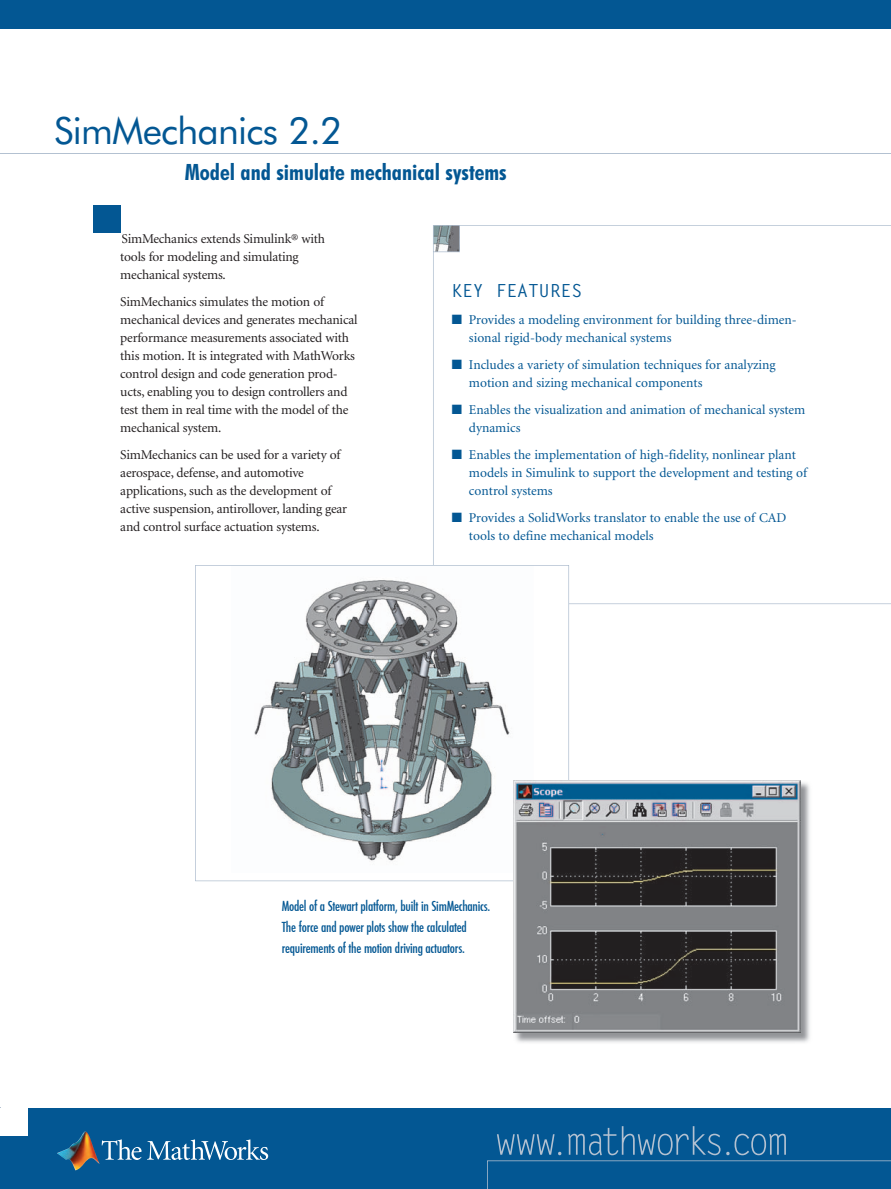
<style>
.page{position:relative;width:891px;height:1189px;background:#fff}
.page>*{position:absolute;margin:0;border:0;box-sizing:border-box;transform-origin:0 0}
.t1{font:37.5px "Futura BT";letter-spacing:-.02em;color:#035793}
.t2{font:700 condensed 22.5px "Futura BT";color:#035793}
.t3{font:700 18px "Letter Gothic";color:#035793}
.t4{font:13.5px/18px "Minion";letter-spacing:-.015em;color:#231f20}
.t5{font:13.5px/18px "Minion";color:#035793}
.t6{font:500 condensed 13.5px/21px "Futura";letter-spacing:-.02em;color:#035793}
</style>
<div class="page">
<div style="left:93px;top:205px;width:27px;height:27px;background:#035793"></div>
<div style="left:0;top:1107px;width:891px;height:81px;background:#035793"></div>
<div style="left:0;top:1107px;width:28px;height:27px;background:#fff"></div>
<svg style="left:433px;top:225px;width:458px;height:379px"></svg>
<svg style="left:433px;top:225px;width:27px;height:27px"></svg>
<hr style="left:0;top:153px;width:891px;height:1px;background:#b3c1d1">
<svg style="left:487px;top:1126px;width:404px;height:62px"></svg>
<div style="left:0;top:0;width:891px;height:28px;background:#035793"></div>
<svg style="left:102px;top:1139px;width:166px;height:20px"></svg>
<img style="left:57px;top:1131px;width:43px;height:38px">
<svg style="left:195px;top:565px;width:374px;height:315px"></svg>
<img style="left:513px;top:780px;width:297px;height:263px">
<img style="left:513px;top:780px;width:287px;height:252px">
<h1 class="t1" style="left:54px;top:108px;width:290px">SimMechanics 2.2</h1>
<h2 class="t2" style="left:185px;top:158px;width:323px">Model and simulate mechanical systems</h2>
<p class="t4" style="left:120px;top:230px;width:206px">SimMechanics extends Simulink® with tools for modeling and simulating mechanical systems.</p>
<p class="t4" style="left:120px;top:293px;width:239px">SimMechanics simulates the motion of mechanical devices and generates mechanical performance measurements associated with this motion. It is integrated with MathWorks control design and code generation prod&shy;ucts, enabling you to design controllers and test them in real time with the model of the mechanical system.</p>
<p class="t4" style="left:120px;top:446px;width:228px">SimMechanics can be used for a variety of aerospace, defense, and automotive applications, such as the development of active suspension, antirollover, landing gear and control surface actuation systems.</p>
<h3 class="t3" style="left:451px;top:278px;width:132px">KEY FEATURES</h3>
<p class="t5" style="left:469px;top:311px;width:329px;text-indent:-17px">■ Provides a modeling environment for building three-dimen&shy;sional rigid-body mechanical systems</p>
<p class="t5" style="left:469px;top:356px;width:308px;text-indent:-17px">■ Includes a variety of simulation techniques for analyzing motion and sizing mechanical components</p>
<p class="t5" style="left:469px;top:401px;width:338px;text-indent:-17px">■ Enables the visualization and animation of mechanical system dynamics</p>
<p class="t5" style="left:469px;top:446px;width:340px;text-indent:-17px">■ Enables the implementation of high-fidelity, nonlinear plant models in Simulink to support the development and testing of control systems</p>
<p class="t5" style="left:469px;top:509px;width:319px;text-indent:-17px">■ Provides a SolidWorks translator to enable the use of CAD tools to define mechanical models</p>
<p class="t6" style="left:282px;top:895px;width:210px">Model of a Stewart platform, built in SimMechanics.<br>The force and power plots show the calculated requirements of the motion driving actuators.</p>
</div>
